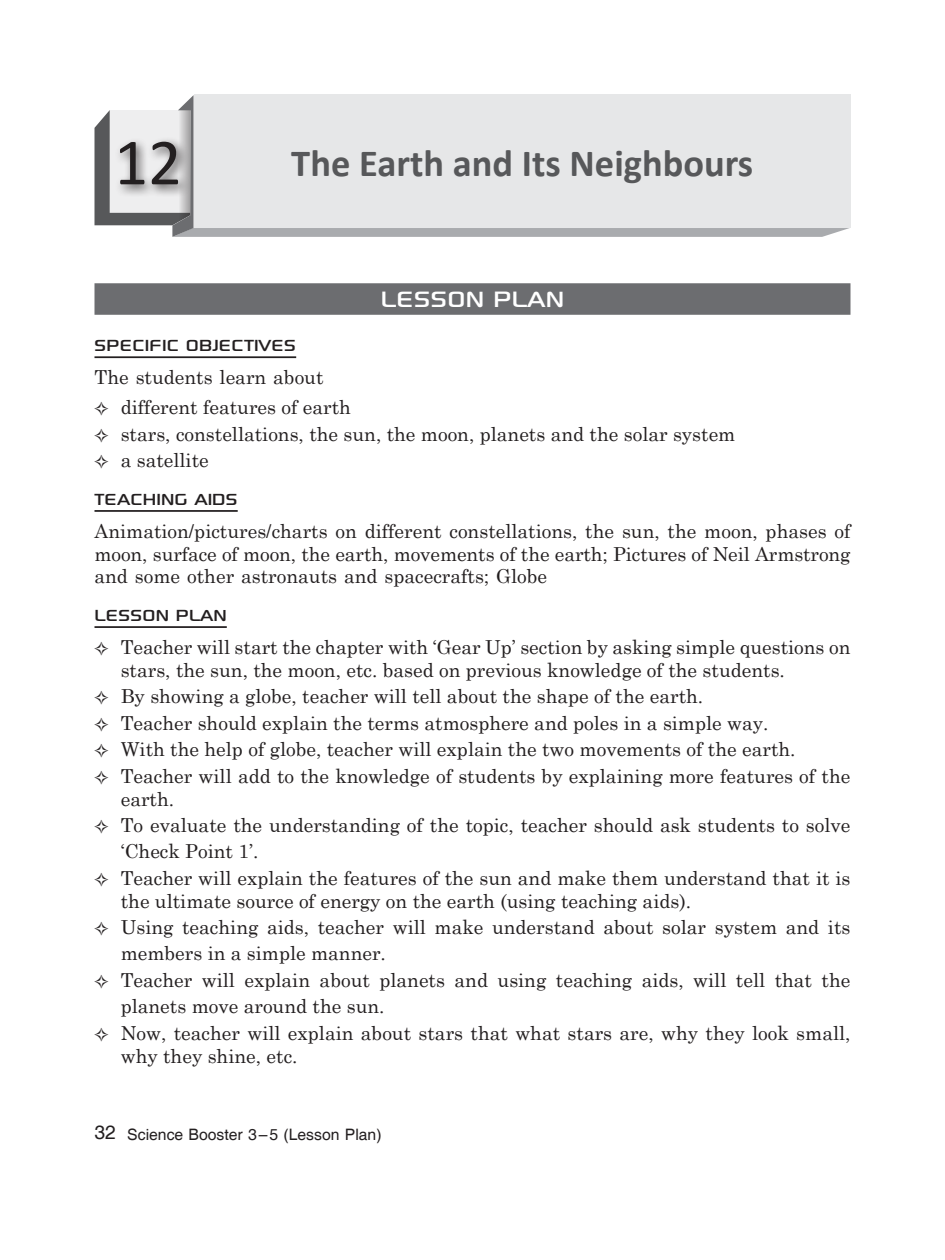
<style>
.page{position:relative;width:945px;height:1260px;background:#fff}
.page>*{position:absolute;margin:0;border:0;box-sizing:border-box;transform-origin:0 0}
.Chapter_Number{font:66.5px "Calibri";color:#231f20}
.Chapter_Name{font:700 38.5px "Calibri";color:#57585a}
.Lesson_Plan{font:31.5px "Sony Sketch EF";color:#fff}
.Heading_2{font:22.75px "Sony Sketch EF";color:#231f20}
.Body{font:19.25px/22.8px "Century Schoolbook";color:#231f20}
.t1{font:15.75px "Helvetica";color:#231f20}
.s1{font-size:19.25px}
</style>
<div class="page">
<svg style="left:95px;top:95px;width:755px;height:142px;background:#dfe0e1"></svg>
<div style="left:94px;top:283px;width:756px;height:32px;background:#6c6d70"></div>
<hr style="left:94px;top:356px;width:202px;height:2px;background:#231f20">
<hr style="left:94px;top:510px;width:144px;height:2px;background:#231f20">
<hr style="left:94px;top:626px;width:133px;height:2px;background:#231f20">
<div style="left:115px;top:136px;width:76px;height:62px;background:#231f20;opacity:.75"></div>
<p class="Chapter_Number" style="left:114px;top:120px;width:69px">12</p>
<p class="Chapter_Name" style="left:291px;top:139px;width:463px">The Earth and Its Neighbours</p>
<p class="Lesson_Plan" style="left:381px;top:282px;width:185px">LESSON PLAN</p>
<p class="Heading_2" style="left:94px;top:333px;width:203px">SPECIFIC OBJECTIVES</p>
<p class="Body" style="left:94px;top:364px;width:231px">The students learn about</p>
<p class="Body" style="left:121px;top:394px;width:232px">different features of earth</p>
<p class="Body" style="left:121px;top:421px;width:616px">stars, constellations, the sun, the moon, planets and the solar system</p>
<p class="Body" style="left:121px;top:447px;width:90px">a satellite</p>
<p class="Heading_2" style="left:94px;top:487px;width:145px">TEACHING AIDS</p>
<p class="Body" style="left:94px;top:518px;width:758px;text-align:justify">Animation/pictures/charts on different constellations, the sun, the moon, phases of moon, surface of moon, the earth, movements of the earth; Pictures of Neil Armstrong and some other astronauts and spacecrafts; Globe</p>
<p class="Heading_2" style="left:94px;top:603px;width:134px">LESSON PLAN</p>
<p class="Body" style="left:121px;top:634px;width:731px">Teacher will start the chapter with ‘Gear Up’ section by asking simple questions on stars, the sun, the moon, etc. based on previous knowledge of the students.</p>
<p class="Body" style="left:121px;top:683px;width:584px">By showing a globe, teacher will tell about the shape of the earth.</p>
<p class="Body" style="left:121px;top:710px;width:649px">Teacher should explain the terms atmosphere and poles in a simple way.</p>
<p class="Body" style="left:121px;top:736px;width:676px">With the help of globe, teacher will explain the two movements of the earth.</p>
<p class="Body" style="left:121px;top:763px;width:731px">Teacher will add to the knowledge of students by explaining more features of the earth.</p>
<p class="Body" style="left:121px;top:810px;width:731px;line-height:26.2px">To evaluate the understanding of the topic, teacher should ask students to solve ‘Check Point 1’.</p>
<p class="Body" style="left:121px;top:865px;width:731px">Teacher will explain the features of the sun and make them understand that it is the ultimate source of energy on the earth (using teaching aids).</p>
<p class="Body" style="left:121px;top:912px;width:731px;line-height:26.2px">Using teaching aids, teacher will make understand about solar system and its members in a simple manner.</p>
<p class="Body" style="left:121px;top:965px;width:731px;line-height:26.2px">Teacher will explain about planets and using teaching aids, will tell that the planets move around the sun.</p>
<p class="Body" style="left:121px;top:1020px;width:731px">Now, teacher will explain about stars that what stars are, why they look small, why they shine, etc.</p>
<p class="t1" style="left:94px;top:1125px;width:289px"><span class="s1">32</span> Science Booster 3–5 (Lesson Plan)</p>
</div>
